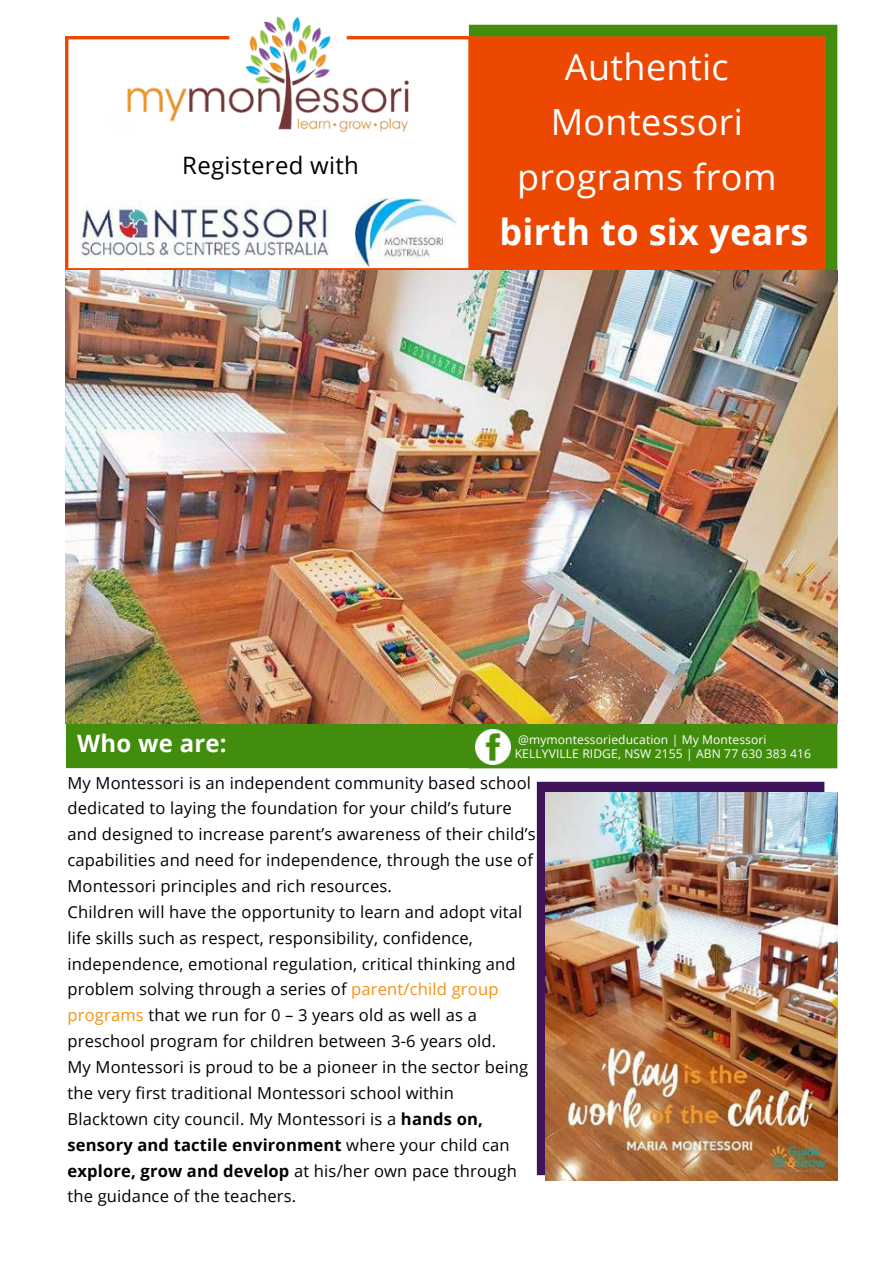
<style>
.page{position:relative;width:893px;height:1264px;background:#fff}
.page>*{position:absolute;margin:0;border:0;box-sizing:border-box;transform-origin:0 0}
.t1{font:36px/55.1px "Open Sans";letter-spacing:.01em;color:#fff;text-align:center}
.t2{font:23.85px "Open Sans";letter-spacing:.01em;color:#000}
.t3{font:700 23.85px "Open Sans";letter-spacing:.01em;color:#fff}
.t4{font:16.5px/25.8px "Open Sans";letter-spacing:.01em;color:#000}
.t5{font:12px/14.5px "Open Sans";letter-spacing:.01em;color:#fff}
.s1{font-weight:700}
.s2{color:#f79113}
</style>
<div class="page">
<img style="left:78px;top:203px;width:251px;height:55px">
<img style="left:355px;top:199px;width:101px;height:67px">
<div style="left:67px;top:723px;width:405px;height:44px;background:#428d0d"></div>
<div style="left:66px;top:722px;width:407px;height:46px;border:1px solid #428d0d"></div>
<div style="left:537px;top:782px;width:286px;height:392px;background:#3f145a"></div>
<div style="left:469px;top:25px;width:367px;height:742px;background:#428d0d"></div>
<div style="left:65px;top:36px;width:407px;height:235px;border:3px solid #ed4802"></div>
<img style="left:117px;top:16px;width:310px;height:116px">
<div style="left:469px;top:37px;width:355px;height:390px;background:#ed4802"></div>
<img style="left:66px;top:271px;width:771px;height:453px">
<img style="left:546px;top:792px;width:291px;height:388px">
<img style="left:475px;top:729px;width:35px;height:35px">
<p class="t2" style="left:182px;top:149px;width:178px">Registered with</p>
<p class="t1" style="left:499px;top:39px;width:310px">Authentic<br>Montessori programs from <span class="s1">birth to six years</span></p>
<p class="t3" style="left:77px;top:727px;width:151px">Who we are:</p>
<p class="t5" style="left:514px;top:731px;width:298px">@mymontessorieducation | My Montessori<br>KELLYVILLE RIDGE, NSW 2155 | ABN 77 630 383 416</p>
<p class="t4" style="left:67px;top:769px;width:469px">My Montessori is an independent community based school dedicated to laying the foundation for your child’s future and designed to increase parent’s awareness of their child’s capabilities and need for independence, through the use of Montessori principles and rich resources.</p>
<p class="t4" style="left:67px;top:898px;width:456px">Children will have the opportunity to learn and adopt vital life skills such as respect, responsibility, confidence, independence, emotional regulation, critical thinking and problem solving through a series of <span class="s2">parent/child group programs</span> that we run for 0 – 3 years old as well as a preschool program for children between 3-6 years old.</p>
<p class="t4" style="left:67px;top:1053px;width:462px">My Montessori is proud to be a pioneer in the sector being the very first traditional Montessori school within Blacktown city council. My Montessori is a <span class="s1">hands on, sensory and tactile environment</span> where your child can <span class="s1">explore, grow and develop</span> at his/her own pace through the guidance of the teachers.</p>
</div>
